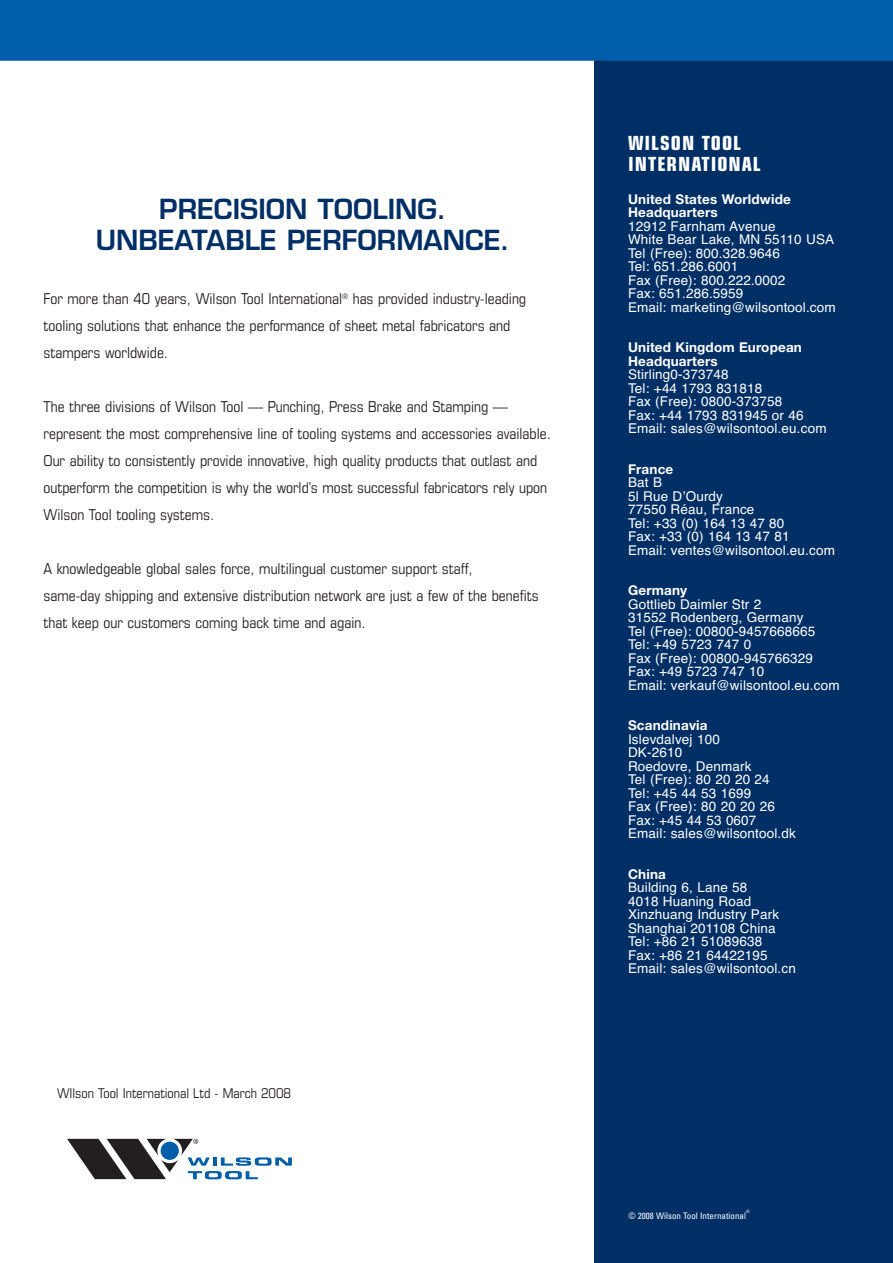
<style>
.page{position:relative;width:893px;height:1263px;background:#fff}
.page>*{position:absolute;margin:0;border:0;box-sizing:border-box;transform-origin:0 0}
.t1{font:600 27px/31.5px "Eurostile";color:#002f65;text-align:center}
.t2{font:700 condensed 19.5px/21px "Eurostile";letter-spacing:.05em;color:#fff}
.t3{font:condensed 15px/27px "Eurostile";color:#231f20}
.t4{font:13.5px/13.5px "Helvetica";letter-spacing:.01em;color:#fff}
.t5{font:700 13.5px/13.5px "Helvetica Neue";letter-spacing:.01em;color:#fff}
.t6{font:condensed 13.5px "Eurostile";color:#231f20}
.t7{font:condensed 9px "Univers";color:#fff}
.t8{font:condensed 4.5px "Univers";color:#fff}
</style>
<div class="page">
<div style="left:594px;top:5px;width:298px;height:1258px;background:#002f65"></div>
<div style="left:0;top:0;width:892px;height:58px;background:#005daa"></div>
<svg style="left:67px;top:1139px;width:225px;height:40px"></svg>
<div style="left:0;top:56px;width:892px;height:5px;background:#005daa"></div>
<h1 class="t1" style="left:96px;top:196px;width:416px">PRECISION TOOLING.<br>UNBEATABLE PERFORMANCE.</h1>
<p class="t3" style="left:44px;top:287px;width:484px">For more than 40 years, Wilson Tool International<sup>®</sup> has provided industry-leading tooling solutions that enhance the performance of sheet metal fabricators and stampers worldwide.</p>
<p class="t3" style="left:44px;top:395px;width:509px">The three divisions of Wilson Tool — Punching, Press Brake and Stamping — represent the most comprehensive line of tooling systems and accessories available.<br>Our ability to consistently provide innovative, high quality products that outlast and outperform the competition is why the world’s most successful fabricators rely upon Wilson Tool tooling systems.</p>
<p class="t3" style="left:44px;top:557px;width:496px">A knowledgeable global sales force, multilingual customer support staff,<br>same-day shipping and extensive distribution network are just a few of the benefits that keep our customers coming back time and again.</p>
<p class="t6" style="left:57px;top:1088px;width:236px">WIlson Tool International Ltd - March 2008</p>
<h2 class="t2" style="left:628px;top:135px;width:134px">WILSON TOOL<br>INTERNATIONAL</h2>
<p class="t5" style="left:628px;top:194px;width:164px">United States Worldwide<br>Headquarters</p>
<p class="t4" style="left:628px;top:221px;width:209px">12912 Farnham Avenue<br>White Bear Lake, MN 55110 USA<br>Tel (Free): 800.328.9646<br>Tel: 651.286.6001<br>Fax (Free): 800.222.0002<br>Fax: 651.286.5959<br>Email: marketing@wilsontool.com</p>
<p class="t5" style="left:628px;top:342px;width:175px">United Kingdom European<br>Headquarters</p>
<p class="t4" style="left:628px;top:369px;width:200px">Stirling0-373748<br>Tel: +44 1793 831818<br>Fax (Free): 0800-373758<br>Fax: +44 1793 831945 or 46<br>Email: sales@wilsontool.eu.com</p>
<p class="t5" style="left:628px;top:464px;width:47px">France</p>
<p class="t4" style="left:628px;top:477px;width:208px">Bat B<br>5l Rue D’Ourdy<br>77550 Réau, France<br>Tel: +33 (0) 164 13 47 80<br>Fax: +33 (0) 164 13 47 81<br>Email: ventes@wilsontool.eu.com</p>
<p class="t5" style="left:628px;top:585px;width:61px">Germany</p>
<p class="t4" style="left:628px;top:599px;width:213px">Gottlieb Daimler Str 2<br>31552 Rodenberg, Germany<br>Tel (Free): 00800-9457668665<br>Tel: +49 5723 747 0<br>Fax (Free): 00800-945766329<br>Fax: +49 5723 747 10<br>Email: verkauf@wilsontool.eu.com</p>
<p class="t5" style="left:628px;top:720px;width:81px">Scandinavia</p>
<p class="t4" style="left:628px;top:734px;width:169px">Islevdalvej 100<br>DK-2610<br>Roedovre, Denmark<br>Tel (Free): 80 20 20 24<br>Tel: +45 44 53 1699<br>Fax (Free): 80 20 20 26<br>Fax: +45 44 53 0607<br>Email: sales@wilsontool.dk</p>
<p class="t5" style="left:628px;top:869px;width:39px">China</p>
<p class="t4" style="left:628px;top:882px;width:169px">Building 6, Lane 58<br>4018 Huaning Road<br>Xinzhuang Industry Park<br>Shanghai 201108 China<br>Tel: +86 21 51089638<br>Fax: +86 21 64422195<br>Email: sales@wilsontool.cn</p>
<p class="t8" style="left:746px;top:1210px;width:5px">®</p>
<p class="t7" style="left:628px;top:1212px;width:119px">© 2008 Wilson Tool International</p>
</div>
